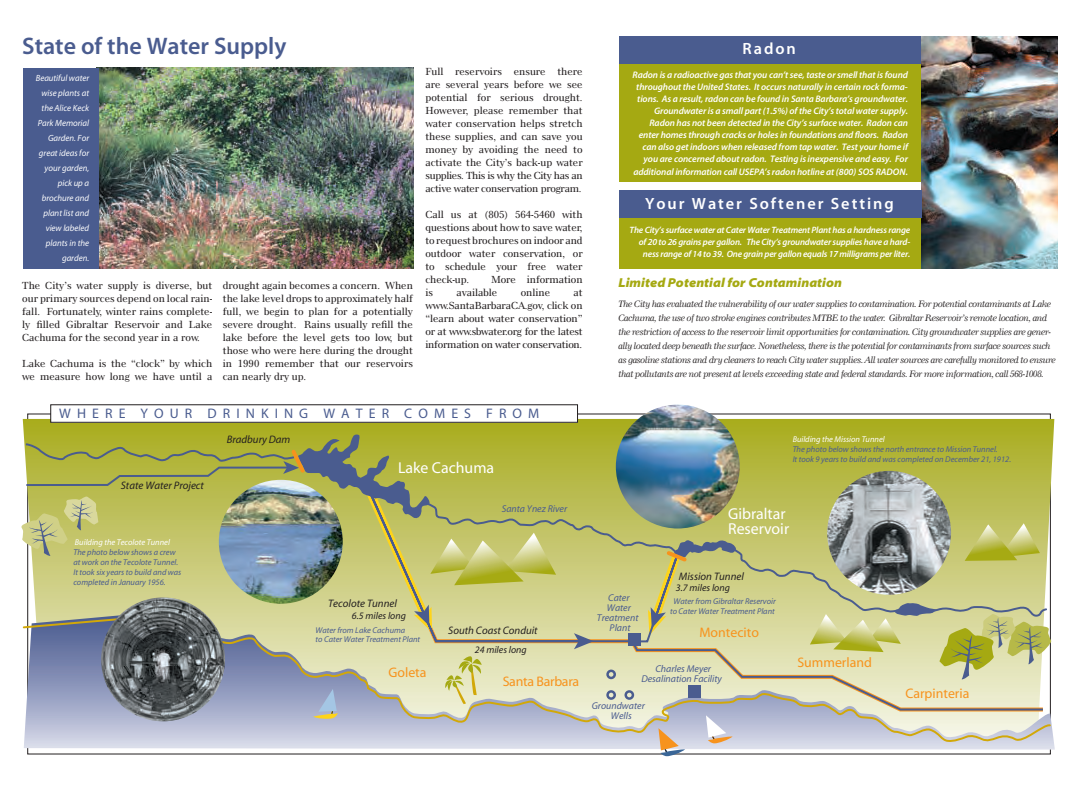
<style>
.page{position:relative;width:1080px;height:792px;background:#fff}
.page>*{position:absolute;margin:0;border:0;box-sizing:border-box;transform-origin:0 0}
.t1{font:24px "Myriad MM 565 600";color:#4a5c8f}
.t2{font:16.3px "Myriad MM 565 600";letter-spacing:.12em;color:#fff}
.t3{font:15.8px/14.9px "Myriad MM 400 600";color:#fff}
.t4{font:13.9px "Myriad MM 400 600";color:#f7931d}
.t5{font:13.9px "Myriad MM 400 600";letter-spacing:.44em;color:#4a5c8f}
.t6{font:13.9px "Myriad MM 400 600";letter-spacing:-.02em;color:#f7931d}
.t7{font:13px "Myriad MM It 830 700";color:#a5a912}
.t8{font:10.9px "Myriad MM It 400 600";color:#231f20}
.t9{font:10px/13px "Modern 880 BT";letter-spacing:-.005em;color:#231f20;text-align:justify}
.t10{font:9.9px/9.9px "Myriad MM It 400 600";color:#4a5c8f;text-align:center}
.t11{font:9.9px "Myriad MM It 400 600";color:#231f20}
.t12{font:9.5px/12px "Myriad MM It 565 600";letter-spacing:-.01em;color:#fff;text-align:right}
.t13{font:9.2px/12px "Myriad MM It 565 600";letter-spacing:-.02em;color:#fff;text-align:right}
.t14{font:italic 9px/14px "Modern 880 BT";letter-spacing:-.035em;color:#231f20}
.t15{font:9px/15px "Myriad MM It 400 700";color:#fff;text-align:right;scale:.9 1}
.t16{font:8.4px/9.9px "Myriad MM It 400 600";color:#4a5c8f}
.s1{color:#fff}
</style>
<div class="page">
<div style="left:619px;top:199px;width:302px;height:70px;background:#a5a912"></div>
<img style="left:921px;top:36px;width:137px;height:233px">
<div style="left:619px;top:39px;width:302px;height:143px;background:#a5a912"></div>
<div style="left:619px;top:36px;width:302px;height:28px;background:#4a5c8f"></div>
<img style="left:99px;top:68px;width:314px;height:201px">
<div style="left:23px;top:68px;width:76px;height:201px;background:#4a5c8f"></div>
<div style="left:23px;top:419px;width:1031px;height:44px;background:#aaae21"></div>
<div style="left:51px;top:405px;width:527px;height:17px;background:#fff"></div>
<div style="left:50px;top:405px;width:528px;height:18px;border:1px solid #231f20"></div>
<svg style="left:21px;top:434px;width:1031px;height:322px;background:#c3c48c"></svg>
<img style="left:101px;top:597px;width:124px;height:124px;border-radius:50%">
<img style="left:827px;top:471px;width:124px;height:124px;border-radius:50%">
<img style="left:616px;top:405px;width:124px;height:124px;border-radius:50%">
<img style="left:219px;top:480px;width:124px;height:124px;border-radius:50%">
<div style="left:619px;top:190px;width:302px;height:28px;background:#4a5c8f"></div>
<p class="t1" style="left:22px;top:34px;width:266px">State of the Water Supply</p>
<p class="t15" style="left:36px;top:71px;width:61px">Beautiful water wise plants at the Alice Keck<br>Park Memorial<br>Garden. For great ideas for your garden, pick up a brochure and plant list and view labeled plants in the garden.</p>
<p class="t9" style="left:223px;top:279px;width:192px">drought again becomes a concern. When the lake level drops to approximately half full, we begin to plan for a potentially severe drought. Rains usually refill the lake before the level gets too low, but those who were here during the drought in 1990 remember that our reservoirs can nearly dry up.</p>
<p class="t9" style="left:22px;top:279px;width:192px">The City’s water supply is diverse, but our primary sources depend on local rain&shy;fall. Fortunately, winter rains complete&shy;ly filled Gibraltar Reservoir and Lake Cachuma for the second year in a row.</p>
<p class="t9" style="left:22px;top:357px;width:192px">Lake Cachuma is the “clock” by which we measure how long we have until a</p>
<p class="t9" style="left:425px;top:65px;width:159px">Full reservoirs ensure there are several years before we see potential for serious drought.<br>However, please remember that water conservation helps stretch these supplies, and can save you money by avoiding the need to activate the City’s back-up water supplies. This is why the City has an active water conservation program.</p>
<p class="t9" style="left:425px;top:208px;width:159px">Call us at (805) 564-5460 with questions about how to save water, to request brochures on indoor and outdoor water conservation, or to schedule your free water check-up.</p>
<p class="t9" style="left:491px;top:273px;width:93px">More information</p>
<p class="t9" style="left:425px;top:286px;width:9px">is</p>
<p class="t9" style="left:457px;top:286px;width:42px">available</p>
<p class="t9" style="left:521px;top:286px;width:31px">online</p>
<p class="t9" style="left:425px;top:286px;width:159px;text-indent:148px">at www.SantaBarbaraCA.gov, click on “learn about water conservation” or at www.sbwater.org for the latest information on water conservation.</p>
<p class="t2" style="left:743px;top:41px;width:55px">Radon</p>
<p class="t12" style="left:633px;top:69px;width:277px">Radon is a radioactive gas that you can’t see, taste or smell that is found throughout the United States. It occurs naturally in certain rock forma&shy;tions. As a result, radon can be found in Santa Barbara’s groundwater.<br>Groundwater is a small part (1.5%) of the City’s total water supply.<br>Radon has not been detected in the City’s surface water. Radon can enter homes through cracks or holes in foundations and floors. Radon can also get indoors when released from tap water. Test your home if you are concerned about radon. Testing is inexpensive and easy. For</p>
<p class="t12" style="left:633px;top:166px;width:276px">additional information call USEPA’s radon hotline at (800) SOS RADON.</p>
<p class="t2" style="left:645px;top:195px;width:250px">Your Water Softener Setting</p>
<p class="t13" style="left:630px;top:224px;width:282px">The City’s surface water at Cater Water Treatment Plant has a hardness range of 20 to 26 grains per gallon. The City’s groundwater supplies have a hard&shy;ness range of 14 to 39. One grain per gallon equals 17 milligrams per liter.</p>
<p class="t7" style="left:618px;top:277px;width:225px">Limited Potential for Contamination</p>
<p class="t14" style="left:618px;top:297px;width:439px">The City has evaluated the vulnerability of our water supplies to contamination. For potential contaminants at Lake Cachuma, the use of two stroke engines contributes MTBE to the water. Gibraltar Reservoir’s remote location, and the restriction of access to the reservoir limit opportunities for contamination. City groundwater supplies are gener&shy;ally located deep beneath the surface. Nonetheless, there is the potential for contaminants from surface sources such as gasoline stations and dry cleaners to reach City water supplies. All water sources are carefully monitored to ensure that pollutants are not present at levels exceeding state and federal standards. For more information, call 568-1008.</p>
<p class="t5" style="left:59px;top:407px;width:482px">WHERE YOUR DRINKING WATER COMES FROM</p>
<p class="t8" style="left:121px;top:480px;width:85px">State Water Project</p>
<p class="t16" style="left:73px;top:538px;width:109px"><span class="s1">Building the Tecolote Tunnel<br></span>The photo below shows a crew at work on the Tecolote Tunnel.<br>It took six years to build and was completed in January 1956.</p>
<p class="t8" style="left:227px;top:434px;width:65px">Bradbury Dam</p>
<p class="t3" style="left:398px;top:461px;width:98px">Lake Cachuma</p>
<p class="t10" style="left:502px;top:504px;width:67px">Santa Ynez River</p>
<p class="t8" style="left:328px;top:598px;width:70px">Tecolote Tunnel</p>
<p class="t11" style="left:352px;top:611px;width:56px">6.5 miles long</p>
<p class="t16" style="left:315px;top:625px;width:106px">Water from Lake Cachuma<br>to Cater Water Treatment Plant</p>
<p class="t4" style="left:389px;top:665px;width:40px">Goleta</p>
<p class="t8" style="left:448px;top:625px;width:91px">South Coast Conduit</p>
<p class="t11" style="left:475px;top:644px;width:53px">24 miles long</p>
<p class="t6" style="left:503px;top:674px;width:78px">Santa Barbara</p>
<p class="t16" style="left:793px;top:434px;width:220px"><span class="s1">Building the Mission Tunnel<br></span>The photo below shows the north entrance to Mission Tunnel.<br>It took 9 years to build and was completed on December 21, 1912.</p>
<p class="t3" style="left:728px;top:507px;width:63px">Gibraltar<br>Reservoir</p>
<p class="t10" style="left:597px;top:593px;width:43px">Cater<br>Water<br>Treatment<br>Plant</p>
<p class="t8" style="left:679px;top:570px;width:67px">Mission Tunnel</p>
<p class="t11" style="left:676px;top:583px;width:56px">3.7 miles long</p>
<p class="t16" style="left:670px;top:597px;width:107px;text-align:center">Water from Gibraltar Reservoir to Cater Water Treatment Plant</p>
<p class="t4" style="left:699px;top:626px;width:61px">Montecito</p>
<p class="t10" style="left:641px;top:664px;width:82px">Charles Meyer<br>Desalination Facility</p>
<p class="t10" style="left:611px;top:701px;width:36px;text-align:left;text-indent:-19px">Groundwater<br>Wells</p>
<p class="t4" style="left:797px;top:655px;width:76px">Summerland</p>
<p class="t4" style="left:905px;top:686px;width:66px">Carpinteria</p>
</div>
